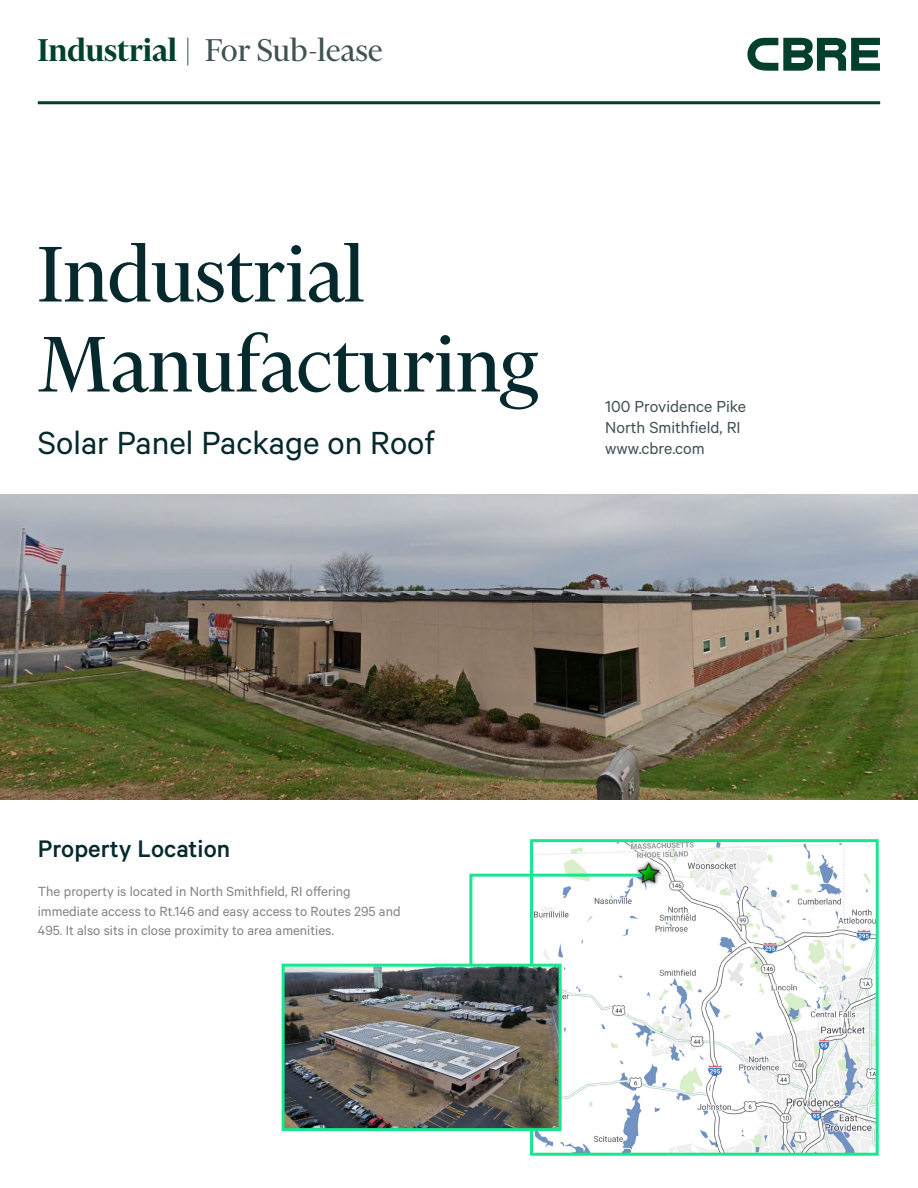
<style>
.page{position:relative;width:918px;height:1188px;background:#fff}
.page>*{position:absolute;margin:0;border:0;box-sizing:border-box;transform-origin:0 0}
.Heading_Large{font:90px/90px "Financier Display";color:#05292c}
.Subheading_Large{font:36px "Calibre";color:#05292c}
.t1{font:36px "Financier Display";color:#415255}
.Subheading_Small{font:500 27px "Calibre";color:#05292c}
.t2{font:18px "Calibre";color:#415255}
.Body_Copy{font:15px/19.5px "Calibre";color:#808581}
.s1{font-weight:600;color:#023f2c}
</style>
<div class="page">
<img style="left:0;top:495px;width:918px;height:304px">
<svg style="left:747px;top:38px;width:133px;height:33px"></svg>
<hr style="left:38px;top:101px;width:842px;height:3px;background:#023f2c">
<img style="left:534px;top:843px;width:341px;height:309px">
<div style="left:530px;top:839px;width:349px;height:317px;border:3px solid #17e88f"></div>
<hr style="left:470px;top:874px;width:172px;height:3px;background:#17e88f">
<hr style="left:469px;top:875px;width:3px;height:172px;background:#17e88f">
<img style="left:286px;top:968px;width:272px;height:159px">
<div style="left:282px;top:964px;width:280px;height:167px;border:3px solid #17e88f"></div>
<p class="t1" style="left:38px;top:32px;width:346px"><span class="s1">Industrial</span> | For Sub-lease</p>
<p class="Heading_Large" style="left:38px;top:229px;width:502px">Industrial<br>Manufacturing</p>
<p class="Subheading_Large" style="left:38px;top:422px;width:399px">Solar Panel Package on Roof</p>
<p class="t2" style="left:605px;top:396px;width:142px">100 Providence Pike</p>
<p class="t2" style="left:605px;top:417px;width:137px">North Smithfield, RI</p>
<p class="t2" style="left:605px;top:438px;width:101px">www.cbre.com</p>
<p class="Subheading_Small" style="left:38px;top:833px;width:194px">Property Location</p>
<p class="Body_Copy" style="left:38px;top:882px;width:364px">The property is located in North Smithfield, RI offering immediate access to Rt.146 and easy access to Routes 295 and<br>495. It also sits in close proximity to area amenities.</p>
</div>
